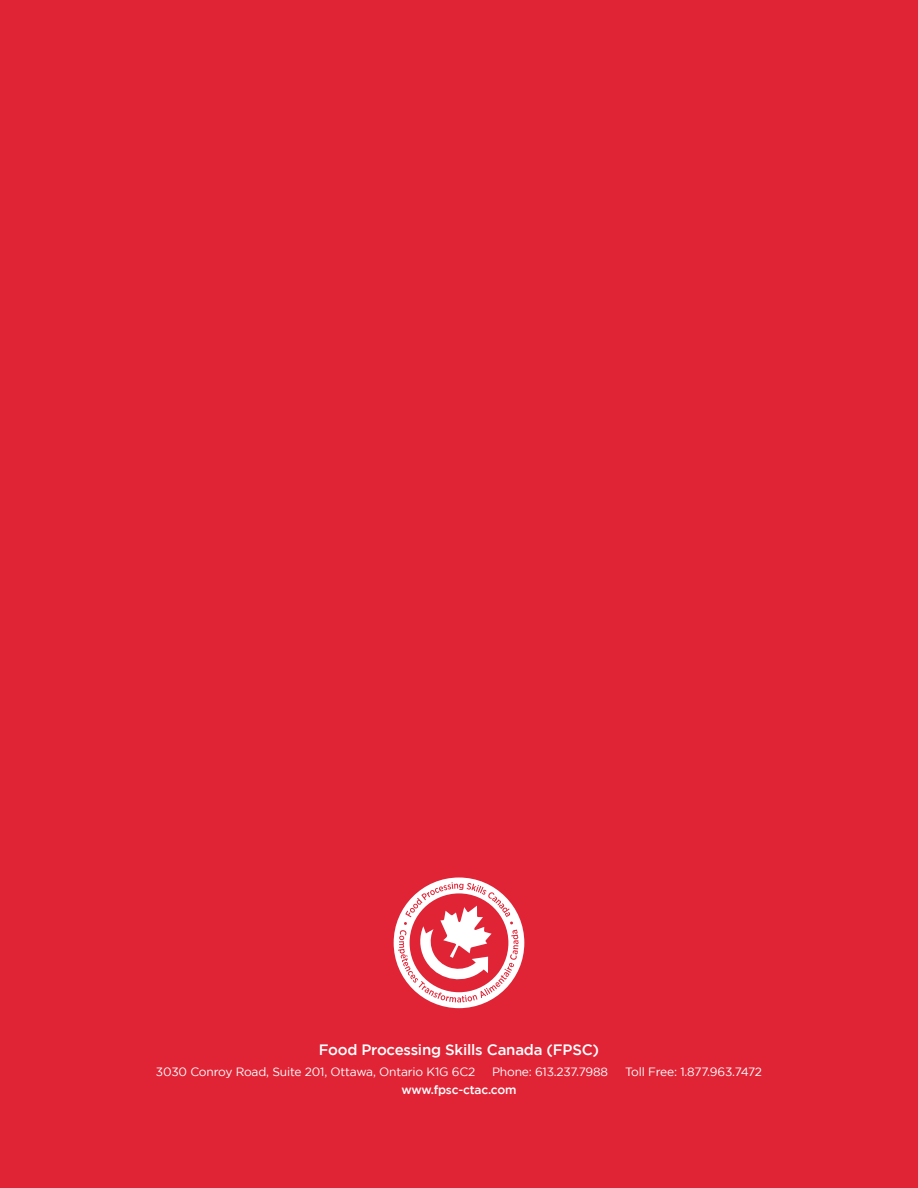
<style>
.page{position:relative;width:918px;height:1188px;background:#e02436}
.page>*{position:absolute;margin:0;border:0;box-sizing:border-box;transform-origin:0 0}
.BODY_COPY1{font:500 15px "Gotham";letter-spacing:-.015em;color:#fff}
.BODY_COPY1-2{font:12px "Gotham";letter-spacing:-.015em;color:#fff}
.BODY_COPY1-3{font:500 12px "Gotham";letter-spacing:-.015em;color:#fff}
</style>
<div class="page">
<svg style="left:394px;top:878px;width:130px;height:130px"></svg>
<p class="BODY_COPY1" style="left:319px;top:1041px;width:282px">Food Processing Skills Canada (FPSC)</p>
<p class="BODY_COPY1-2" style="left:156px;top:1065px;width:321px">3030 Conroy Road, Suite 201, Ottawa, Ontario K1G 6C2</p>
<p class="BODY_COPY1-2" style="left:492px;top:1065px;width:117px">Phone: 613.237.7988</p>
<p class="BODY_COPY1-2" style="left:625px;top:1065px;width:139px">Toll Free: 1.877.963.7472</p>
<p class="BODY_COPY1-3" style="left:402px;top:1083px;width:116px">www.fpsc-ctac.com</p>
</div>
